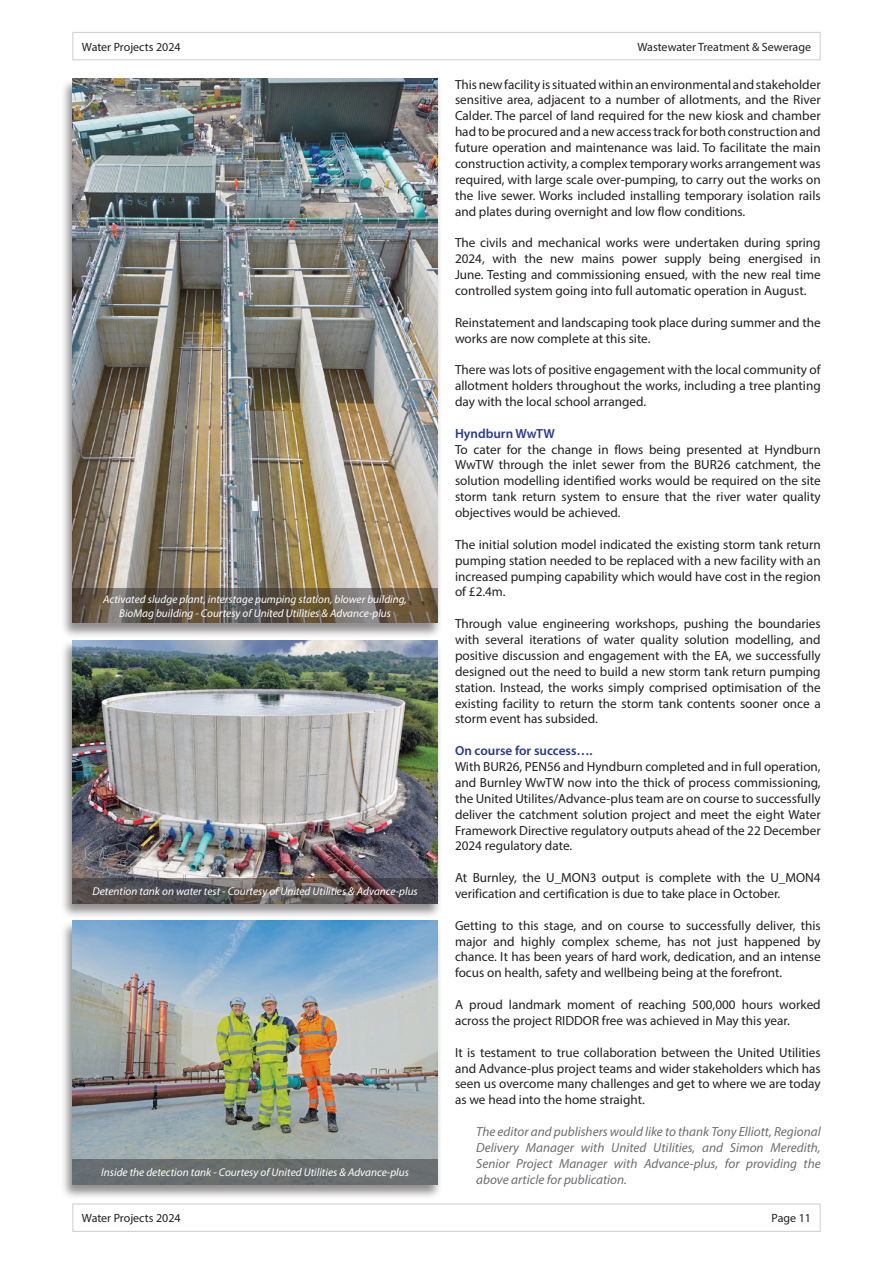
<style>
.page{position:relative;width:893px;height:1263px;background:#fff}
.page>*{position:absolute;margin:0;border:0;box-sizing:border-box;transform-origin:0 0}
.Body_text{font:13.2px/15.9px "Myriad Pro";color:#231f20;text-align:justify}
.Author_acknowledgement{font:italic 13.2px/15.9px "Myriad Pro";color:#6c6d70;text-align:justify}
.Sub-heads{font:600 13.2px "Myriad Pro";color:#283890}
.Header___Footer{font:12px "Myriad Pro";color:#231f20}
.t1{font:italic 11.25px/13.5px "Myriad Pro";color:#fff;text-align:center}
</style>
<div class="page">
<div style="left:72px;top:32px;width:749px;height:28px;border:1px solid #d1d2d4"></div>
<div style="left:72px;top:1203px;width:749px;height:29px;border:1px solid #d1d2d4"></div>
<div style="left:60px;top:78px;width:383px;height:561px;background:#231f20;opacity:.5"></div>
<img style="left:72px;top:79px;width:366px;height:510px">
<svg style="left:72px;top:589px;width:366px;height:34px;background:#645a4b"></svg>
<div style="left:60px;top:639px;width:383px;height:280px;background:#231f20;opacity:.5"></div>
<img style="left:72px;top:640px;width:366px;height:238px">
<svg style="left:72px;top:878px;width:366px;height:26px;background:#595253"></svg>
<div style="left:60px;top:920px;width:383px;height:280px;background:#231f20;opacity:.5"></div>
<img style="left:72px;top:921px;width:366px;height:238px">
<div style="left:72px;top:1159px;width:366px;height:25px;background:#696e6f"></div>
<p class="Header___Footer" style="left:82px;top:39px;width:100px">Water Projects 2024</p>
<p class="Header___Footer" style="left:637px;top:39px;width:175px">Wastewater Treatment &amp; Sewerage</p>
<p class="t1" style="left:103px;top:593px;width:305px">Activated sludge plant, interstage pumping station, blower building,<br>BioMag building - Courtesy of United Utilities &amp; Advance-plus</p>
<p class="t1" style="left:92px;top:884px;width:327px">Detention tank on water test - Courtesy of United Utilities &amp; Advance-plus</p>
<p class="t1" style="left:101px;top:1165px;width:309px">Inside the detection tank - Courtesy of United Utilities &amp; Advance-plus</p>
<p class="Body_text" style="left:455px;top:76px;width:367px">This new facility is situated within an environmental and stakeholder sensitive area, adjacent to a number of allotments, and the River Calder. The parcel of land required for the new kiosk and chamber had to be procured and a new access track for both construction and future operation and maintenance was laid. To facilitate the main construction activity, a complex temporary works arrangement was required, with large scale over-pumping, to carry out the works on the live sewer. Works included installing temporary isolation rails and plates during overnight and low flow conditions.</p>
<p class="Body_text" style="left:455px;top:235px;width:367px">The civils and mechanical works were undertaken during spring 2024, with the new mains power supply being energised in June. Testing and commissioning ensued, with the new real time controlled system going into full automatic operation in August.</p>
<p class="Body_text" style="left:455px;top:314px;width:367px">Reinstatement and landscaping took place during summer and the works are now complete at this site.</p>
<p class="Body_text" style="left:455px;top:362px;width:367px">There was lots of positive engagement with the local community of allotment holders throughout the works, including a tree planting day with the local school arranged.</p>
<p class="Sub-heads" style="left:455px;top:425px;width:102px">Hyndburn WwTW</p>
<p class="Body_text" style="left:455px;top:441px;width:367px">To cater for the change in flows being presented at Hyndburn WwTW through the inlet sewer from the BUR26 catchment, the solution modelling identified works would be required on the site storm tank return system to ensure that the river water quality objectives would be achieved.</p>
<p class="Body_text" style="left:455px;top:536px;width:367px">The initial solution model indicated the existing storm tank return pumping station needed to be replaced with a new facility with an increased pumping capability which would have cost in the region of £2.4m.</p>
<p class="Body_text" style="left:455px;top:616px;width:367px">Through value engineering workshops, pushing the boundaries with several iterations of water quality solution modelling, and positive discussion and engagement with the EA, we successfully designed out the need to build a new storm tank return pumping station. Instead, the works simply comprised optimisation of the existing facility to return the storm tank contents sooner once a storm event has subsided.</p>
<p class="Sub-heads" style="left:455px;top:742px;width:139px">On course for success….</p>
<p class="Body_text" style="left:455px;top:758px;width:367px">With BUR26, PEN56 and Hyndburn completed and in full operation, and Burnley WwTW now into the thick of process commissioning, the United Utilites/Advance-plus team are on course to successfully deliver the catchment solution project and meet the eight Water Framework Directive regulatory outputs ahead of the 22 December 2024 regulatory date.</p>
<p class="Body_text" style="left:455px;top:869px;width:367px">At Burnley, the U_MON3 output is complete with the U_MON4 verification and certification is due to take place in October.</p>
<p class="Body_text" style="left:455px;top:917px;width:367px">Getting to this stage, and on course to successfully deliver, this major and highly complex scheme, has not just happened by chance. It has been years of hard work, dedication, and an intense focus on health, safety and wellbeing being at the forefront.</p>
<p class="Body_text" style="left:455px;top:996px;width:367px">A proud landmark moment of reaching 500,000 hours worked across the project RIDDOR free was achieved in May this year.</p>
<p class="Body_text" style="left:455px;top:1044px;width:367px">It is testament to true collaboration between the United Utilities and Advance-plus project teams and wider stakeholders which has seen us overcome many challenges and get to where we are today as we head into the home straight.</p>
<p class="Author_acknowledgement" style="left:476px;top:1123px;width:346px">The editor and publishers would like to thank Tony Elliott, Regional Delivery Manager with United Utilities, and Simon Meredith, Senior Project Manager with Advance-plus, for providing the above article for publication.</p>
<p class="Header___Footer" style="left:82px;top:1211px;width:100px">Water Projects 2024</p>
<p class="Header___Footer" style="left:772px;top:1211px;width:41px">Page 11</p>
</div>
